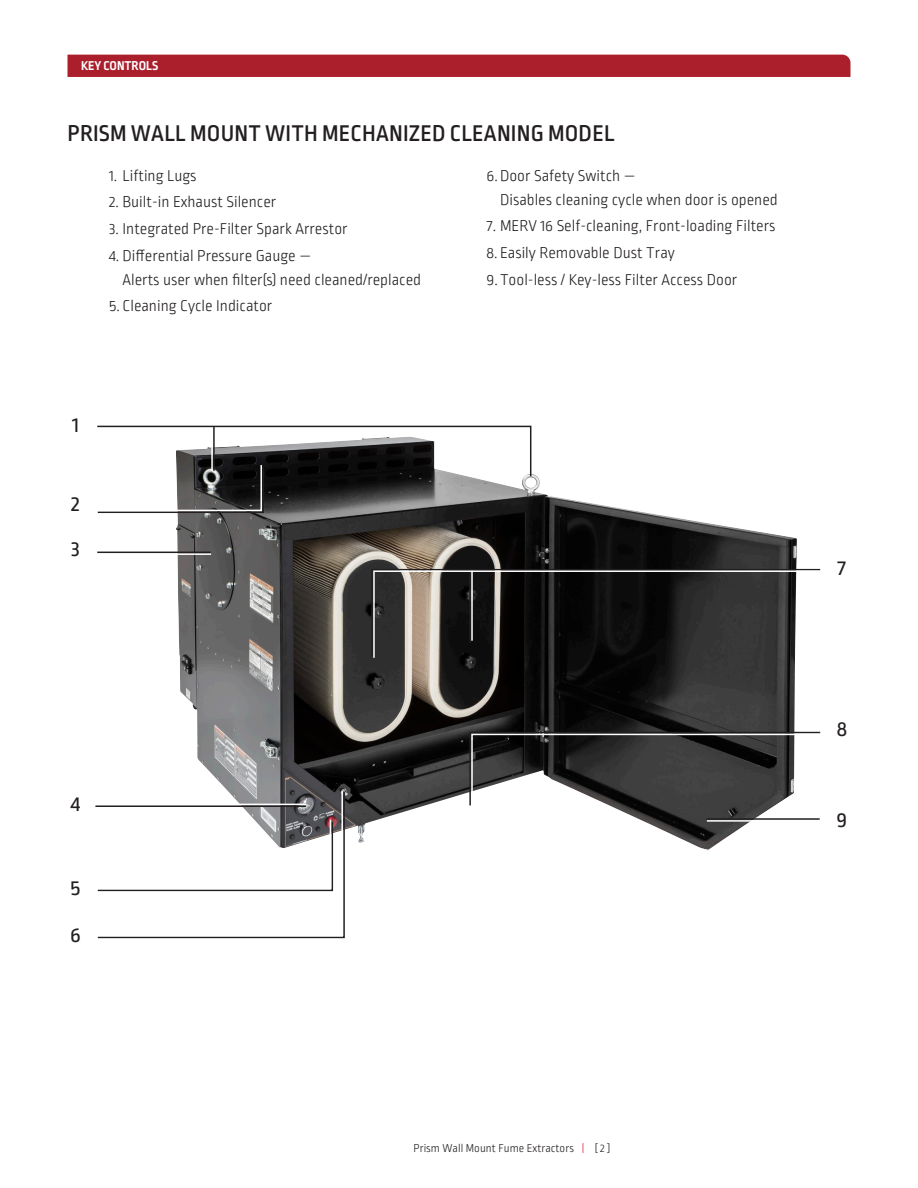
<style>
.page{position:relative;width:918px;height:1188px;background:#fff}
.page>*{position:absolute;margin:0;border:0;box-sizing:border-box;transform-origin:0 0}
.body{font:500 24px "Ropa Sans Pro";letter-spacing:.01em;color:#231f20}
.t1{font:22.5px "Ropa Sans Pro";color:#231f20}
.body-2{font:300 16.5px/24px "Ropa Sans Pro";color:#231f20}
.t2{font:700 13.5px "Ropa Sans Pro";color:#fff}
.t3{font:300 12px "Ropa Sans Pro";color:#231f20}
.s1{color:#e51836}
</style>
<div class="page">
<img style="left:176px;top:474px;width:621px;height:377px">
<hr style="left:98px;top:553px;width:113px;height:2px;background:#fff">
<hr style="left:707px;top:820px;width:113px;height:2px;background:#fff">
<hr style="left:97px;top:552px;width:114px;height:1px;background:#231f20">
<hr style="left:706px;top:818px;width:114px;height:2px;background:#231f20">
<div style="left:68px;top:55px;width:782px;height:22px;background:#ab1e2c"></div>
<svg style="left:97px;top:425px;width:435px;height:89px"></svg>
<svg style="left:95px;top:789px;width:251px;height:150px"></svg>
<svg style="left:371px;top:568px;width:450px;height:91px"></svg>
<svg style="left:469px;top:731px;width:352px;height:78px"></svg>
<p class="t2" style="left:81px;top:58px;width:79px">KEY CONTROLS</p>
<p class="body" style="left:68px;top:120px;width:549px">PRISM WALL MOUNT WITH MECHANIZED CLEANING MODEL</p>
<p class="body-2" style="left:109px;top:164px;width:89px">1. Lifting Lugs</p>
<p class="body-2" style="left:109px;top:191px;width:169px">2. Built-in Exhaust Silencer</p>
<p class="body-2" style="left:109px;top:218px;width:240px">3. Integrated Pre-Filter Spark Arrestor</p>
<p class="body-2" style="left:123px;top:244px;width:300px;text-indent:-14px">4. Differential Pressure Gauge —<br>Alerts user when filter(s) need cleaned/replaced</p>
<p class="body-2" style="left:109px;top:295px;width:165px">5. Cleaning Cycle Indicator</p>
<p class="t1" style="left:72px;top:412px;width:9px">1</p>
<p class="t1" style="left:71px;top:492px;width:10px">2</p>
<p class="t1" style="left:71px;top:536px;width:10px">3</p>
<p class="body-2" style="left:500px;top:164px;width:279px;text-indent:-14px">6.Door Safety Switch —<br>Disables cleaning cycle when door is opened</p>
<p class="body-2" style="left:487px;top:215px;width:290px">7. MERV 16 Self-cleaning, Front-loading Filters</p>
<p class="body-2" style="left:487px;top:242px;width:190px">8. Easily Removable Dust Tray</p>
<p class="body-2" style="left:487px;top:268px;width:252px">9. Tool-less / Key-less Filter Access Door</p>
<p class="t1" style="left:71px;top:791px;width:11px">4</p>
<p class="t1" style="left:71px;top:875px;width:11px">5</p>
<p class="t1" style="left:70px;top:922px;width:12px">6</p>
<p class="t1" style="left:838px;top:555px;width:10px">7</p>
<p class="t1" style="left:837px;top:717px;width:12px">8</p>
<p class="t1" style="left:837px;top:807px;width:12px">9</p>
<p class="t3" style="left:414px;top:1142px;width:198px">Prism Wall Mount Fume Extractors <span class="s1">|</span> [ 2 ]</p>
</div>
